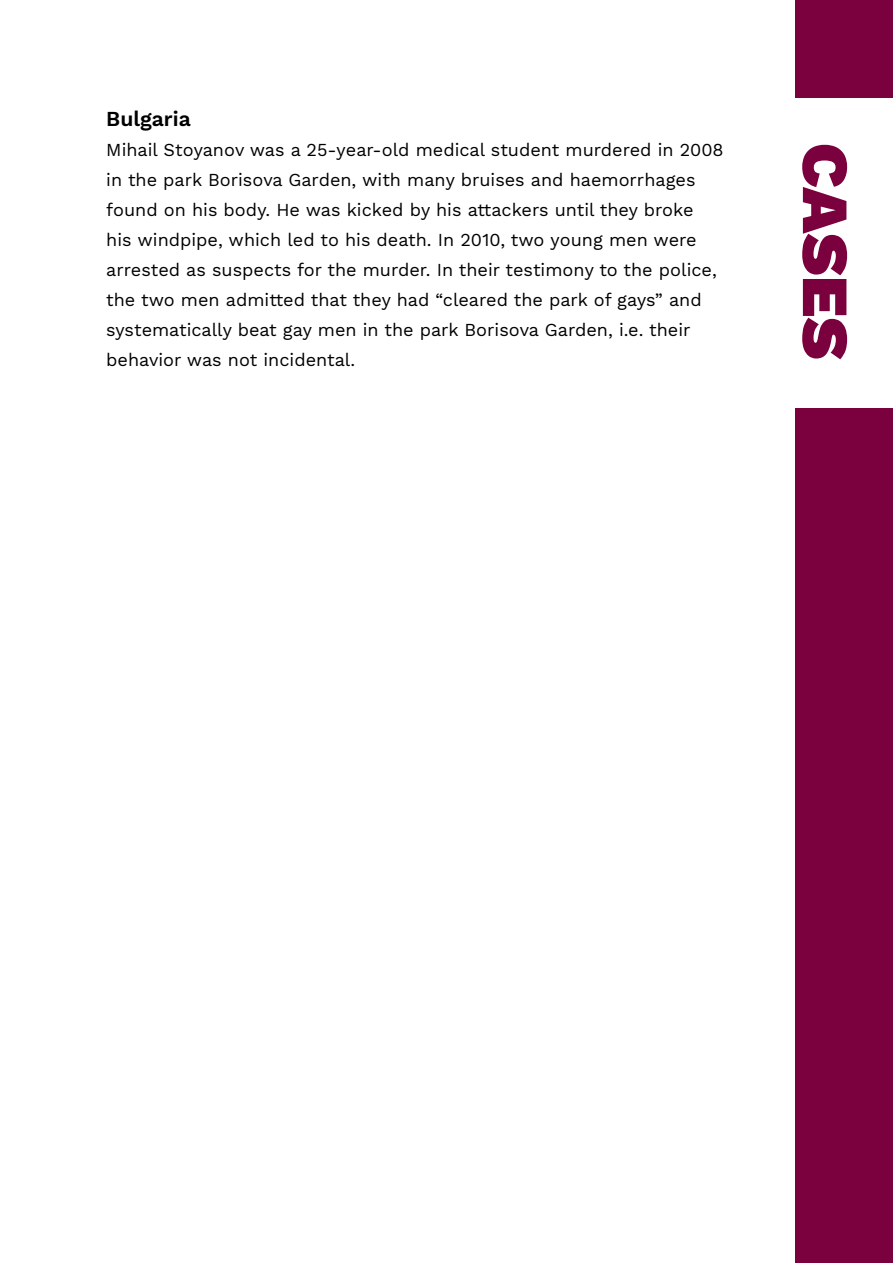
<style>
.page{position:relative;width:893px;height:1263px;background:#fff}
.page>*{position:absolute;margin:0;border:0;box-sizing:border-box;transform-origin:0 0}
.t1{font:900 66px "Work Sans";color:#7b003e}
.t2{font:600 21px "Work Sans";color:#000}
.t3{font:18px/30px "Work Sans";color:#000}
</style>
<div class="page">
<div style="left:795px;top:408px;width:98px;height:855px;background:#7b003e"></div>
<div style="left:795px;top:0;width:98px;height:98px;background:#7b003e"></div>
<p class="t2" style="left:106px;top:106px;width:86px">Bulgaria</p>
<p class="t3" style="left:106px;top:135px;width:619px">Mihail Stoyanov was a 25-year-old medical student murdered in 2008</p>
<h1 class="t1" style="left:863px;top:143px;width:218px;rotate:90deg">CASES</h1>
<p class="t3" style="left:106px;top:165px;width:612px">in the park Borisova Garden, with many bruises and haemorrhages found on his body. He was kicked by his attackers until they broke his windpipe, which led to his death. In 2010, two young men were arrested as suspects for the murder. In their testimony to the police, the two men admitted that they had “cleared the park of gays” and systematically beat gay men in the park Borisova Garden, i.e. their behavior was not incidental.</p>
</div>
